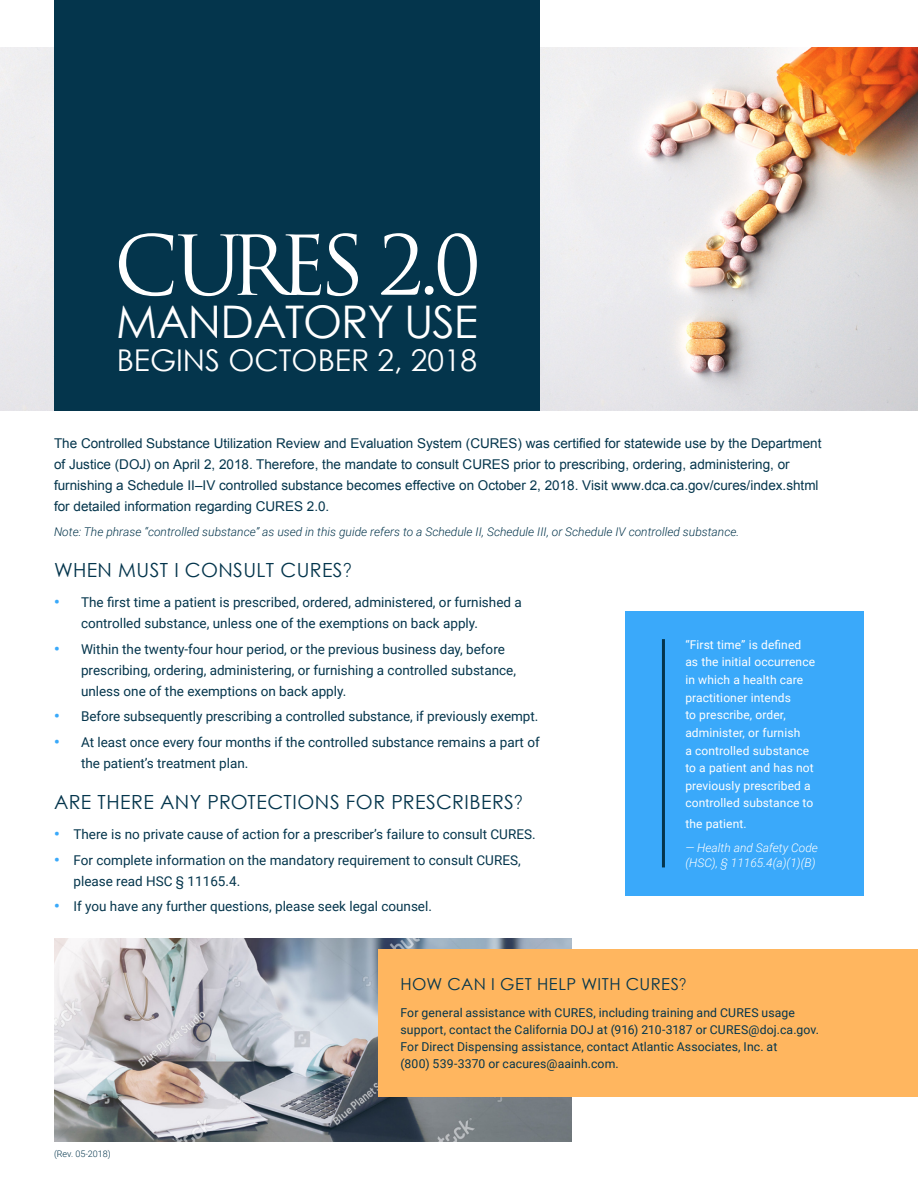
<style>
.page{position:relative;width:918px;height:1188px;background:#fff}
.page>*{position:absolute;margin:0;border:0;box-sizing:border-box;transform-origin:0 0}
.t1{font:80.25px "Trajan Pro";letter-spacing:-.12em;color:#fff}
.t2{font:45px "Century Gothic";letter-spacing:-.025em;color:#fff}
.t3{font:30px "Century Gothic";color:#fff}
.t4{font:19.5px "Century Gothic";letter-spacing:.02em;color:#04354c}
.t5{font:16.5px "Century Gothic";letter-spacing:.03em;color:#04354c}
.t6{font:13.5px/21px "Roboto";color:#04354c}
.t7{font:13.5px/20.9px "Arial";color:#04354c}
.t8{font:12.15px/17.2px "Roboto";letter-spacing:.01em;color:#04354c}
.t9{font:12px/17.7px "Roboto";letter-spacing:.01em;color:#fff}
.t10{font:italic 300 12px "Roboto";color:#04354c}
.t11{font:italic 300 12px/15.8px "Roboto";color:#fff}
.t12{font:300 9px "Roboto";color:#04354c}
.s1{font-family:"Roboto";font-weight:300;font-size:19.65px}
.s2{font-weight:900;font-size:15px;color:#3aa9fa}
.s3{font-family:"Roboto";font-weight:300}
</style>
<div class="page">
<div style="left:626px;top:611px;width:238px;height:285px;background:#3aa9fa"></div>
<img style="left:54px;top:939px;width:518px;height:203px">
<img style="left:540px;top:47px;width:378px;height:364px">
<div style="left:54px;top:0;width:486px;height:411px;background:#04354c"></div>
<hr style="left:662px;top:639px;width:3px;height:228px;background:#04354c">
<div style="left:378px;top:950px;width:540px;height:147px;background:#ffb65f"></div>
<p class="t1" style="left:114px;top:215px;width:368px">CURES 2.0</p>
<p class="t2" style="left:116px;top:291px;width:363px">MANDATORY USE</p>
<p class="t3" style="left:117px;top:339px;width:362px">BEGINS OCTOBER 2, 2018</p>
<p class="t7" style="left:54px;top:433px;width:769px">The Controlled Substance Utilization Review and Evaluation System (CURES) was certified for statewide use by the Department of Justice (DOJ) on April 2, 2018. Therefore, the mandate to consult CURES prior to prescribing, ordering, administering, or furnishing a Schedule II–IV controlled substance becomes effective on October 2, 2018. Visit www.dca.ca.gov/cures/index.shtml for detailed information regarding CURES 2.0.</p>
<p class="t10" style="left:54px;top:524px;width:687px">Note: The phrase “controlled substance” as used in this guide refers to a Schedule II, Schedule III, or Schedule IV controlled substance.</p>
<p class="t4" style="left:54px;top:556px;width:299px">WHEN MUST I CONSULT CURES<span class="s1">?</span></p>
<p class="t6" style="left:81px;top:591px;width:442px;text-indent:-27px"><span class="s2">•</span> The first time a patient is prescribed, ordered, administered, or furnished a controlled substance, unless one of the exemptions on back apply.</p>
<p class="t6" style="left:81px;top:638px;width:437px;text-indent:-27px"><span class="s2">•</span> Within the twenty-four hour period, or the previous business day, before prescribing, ordering, administering, or furnishing a controlled substance, unless one of the exemptions on back apply.</p>
<p class="t6" style="left:54px;top:705px;width:486px"><span class="s2">•</span> Before subsequently prescribing a controlled substance, if previously exempt.</p>
<p class="t6" style="left:81px;top:731px;width:460px;text-indent:-27px"><span class="s2">•</span> At least once every four months if the controlled substance remains a part of the patient’s treatment plan.</p>
<p class="t4" style="left:54px;top:789px;width:470px">ARE THERE ANY PROTECTIONS FOR PRESCRIBERS<span class="s1">?</span></p>
<p class="t6" style="left:54px;top:824px;width:483px"><span class="s2">•</span> There is no private cause of action for a prescriber’s failure to consult CURES.</p>
<p class="t6" style="left:74px;top:849px;width:449px;text-indent:-20px"><span class="s2">•</span> For complete information on the mandatory requirement to consult CURES, please read HSC § 11165.4.</p>
<p class="t6" style="left:54px;top:896px;width:379px"><span class="s2">•</span> If you have any further questions, please seek legal counsel.</p>
<p class="t9" style="left:685px;top:635px;width:131px">“First time” is defined as the initial occurrence in which a health care practitioner intends<br>to prescribe, order, administer, or furnish<br>a controlled substance to a patient and has not previously prescribed a controlled substance to</p>
<p class="t9" style="left:685px;top:815px;width:63px">the patient.</p>
<p class="t11" style="left:685px;top:839px;width:134px">— Health and Safety Code (HSC), § 11165.4(a)(1)(B)</p>
<p class="t12" style="left:54px;top:1147px;width:58px">(Rev. 05-2018)</p>
<p class="t5" style="left:400px;top:973px;width:287px">HOW CAN I GET HELP WITH CURES<span class="s3">?</span></p>
<p class="t8" style="left:400px;top:1003px;width:420px">For general assistance with CURES, including training and CURES usage support, contact the California DOJ at (916) 210-3187 or CURES@doj.ca.gov.<br>For Direct Dispensing assistance, contact Atlantic Associates, Inc. at<br>(800) 539-3370 or cacures@aainh.com.</p>
</div>
